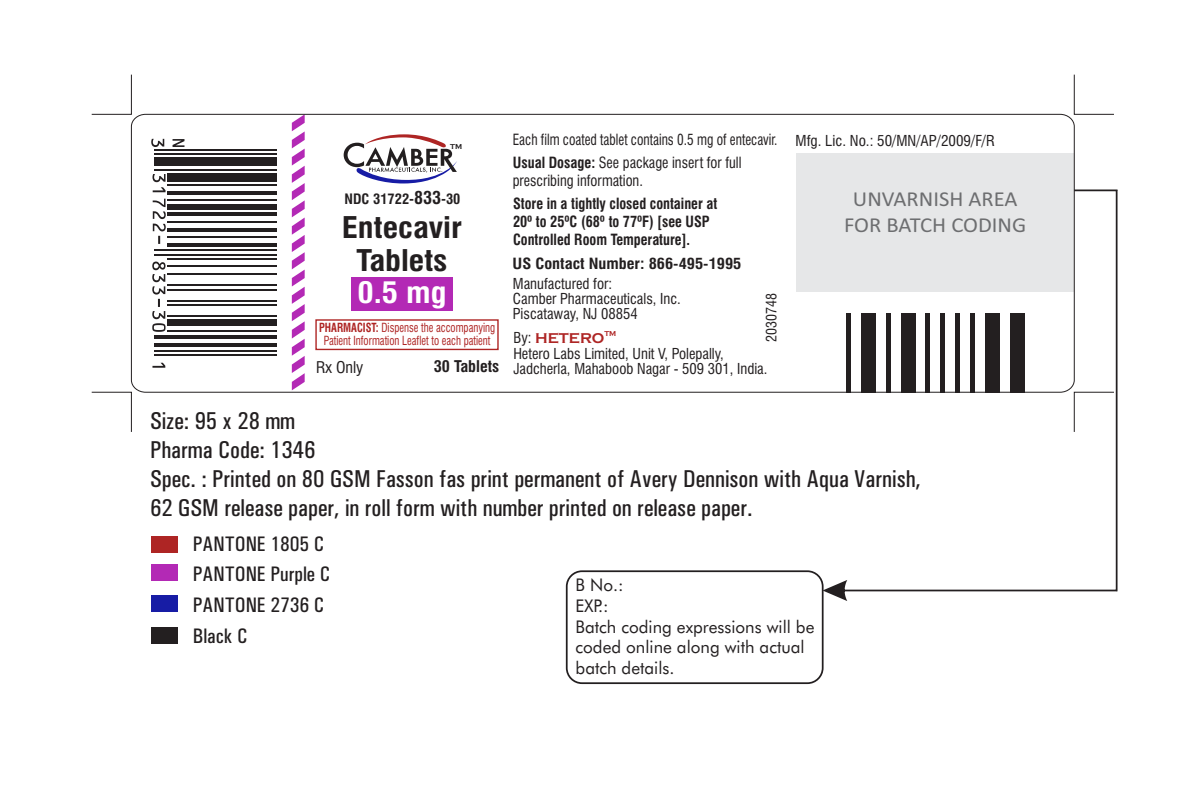
<style>
.page{position:relative;width:1191px;height:794px;background:#fff}
.page>*{position:absolute;margin:0;border:0;box-sizing:border-box;transform-origin:0 0}
.t1{font:700 condensed 29.05px/32.2px "Swiss 721 BT";color:#231f20;text-align:center;scale:1.12 1}
.t2{font:700 condensed 29.05px "Swiss 721 BT";color:#fff;scale:1.12 1}
.t3{font:500 24.5px/29.1px "Univers Condensed";color:#231f20}
.t4{font:21.35px/26.2px "Calibri";color:#6d6e70;text-align:center;scale:1.05 1}
.t5{font:500 21px/30.4px "Univers Condensed";color:#231f20}
.t6{font:17.5px/21px "Futura BT";color:#231f20}
.t7{font:700 condensed 15.75px "Swiss 721 BT";color:#231f20}
.t8{font:condensed 15.75px "Swiss 721 BT";color:#231f20}
.t9{font:700 condensed 15.05px/18.2px "Swiss 721 BT";color:#231f20;scale:.95 1}
.t10{font:condensed 15.05px/18.2px "Swiss 721 BT";color:#231f20;scale:.96 1}
.t11{font:condensed 15.05px "Swiss 721 BT";color:#231f20;scale:.89 1}
.t12{font:700 condensed 15.05px "Swiss 721 BT";color:#231f20;scale:1.09 1}
.t13{font:condensed 14.7px/15px "Swiss 721 BT";color:#231f20}
.t14{font:700 14.7px "Copperplate Gothic";color:#ae2524}
.t15{font:700 condensed 14px "Swiss 721 BT";color:#231f20}
.t16{font:condensed 14px "Swiss 721 BT";color:#231f20}
.t17{font:condensed 12.25px/13.3px "Swiss 721 BT";color:#ae2524;text-align:center;scale:.87 1}
.t18{font:700 7.35px "Copperplate Gothic";color:#231f20}
.t19{font:700 7.35px "Copperplate Gothic";color:#ae2524}
.s1{font-size:14.7px}
.s2{font-size:17.5px}
.s3{font-weight:700}
.s4{font-family:"Swiss 721 BT";font-weight:400;font-stretch:condensed;color:#231f20}
</style>
<div class="page">
<svg style="left:822px;top:189px;width:295px;height:412px"></svg>
<div style="left:566px;top:570px;width:257px;height:114px;border:2px solid #231f20;border-radius:15px"></div>
<svg style="left:1073px;top:391px;width:41px;height:42px"></svg>
<svg style="left:91px;top:391px;width:41px;height:41px"></svg>
<svg style="left:91px;top:74px;width:41px;height:41px"></svg>
<svg style="left:1073px;top:74px;width:41px;height:41px"></svg>
<svg style="left:292px;top:116px;width:13px;height:274px"></svg>
<div style="left:315px;top:319px;width:184px;height:31px;border:1px solid #ae2524"></div>
<div style="left:351px;top:277px;width:101px;height:33px;background:#b329b5"></div>
<svg style="left:344px;top:134px;width:113px;height:50px"></svg>
<div style="left:796px;top:153px;width:278px;height:139px;background:#e6e7e8"></div>
<div style="left:151px;top:536px;width:27px;height:17px;background:#ae2524"></div>
<div style="left:151px;top:564px;width:27px;height:16px;background:#b329b5"></div>
<div style="left:151px;top:595px;width:27px;height:16px;background:#171ca5"></div>
<div style="left:151px;top:627px;width:27px;height:17px;background:#231f20"></div>
<svg style="left:151px;top:139px;width:33px;height:8px"></svg>
<svg style="left:152px;top:174px;width:14px;height:194px"></svg>
<hr style="left:154px;top:149px;width:123px;height:2px;background:#231f20">
<hr style="left:154px;top:153px;width:123px;height:2px;background:#231f20">
<div style="left:154px;top:158px;width:123px;height:8px;background:#231f20"></div>
<hr style="left:154px;top:169px;width:123px;height:1px;background:#231f20">
<div style="left:167px;top:173px;width:110px;height:8px;background:#231f20"></div>
<hr style="left:167px;top:184px;width:110px;height:2px;background:#231f20">
<hr style="left:167px;top:191px;width:110px;height:3px;background:#231f20">
<hr style="left:167px;top:199px;width:110px;height:2px;background:#231f20">
<div style="left:167px;top:204px;width:110px;height:6px;background:#231f20"></div>
<hr style="left:167px;top:212px;width:110px;height:4px;background:#231f20">
<hr style="left:167px;top:221px;width:110px;height:2px;background:#231f20">
<hr style="left:167px;top:228px;width:110px;height:3px;background:#231f20">
<hr style="left:167px;top:236px;width:110px;height:2px;background:#231f20">
<hr style="left:167px;top:243px;width:110px;height:4px;background:#231f20">
<hr style="left:154px;top:250px;width:123px;height:1px;background:#231f20">
<hr style="left:154px;top:254px;width:123px;height:1px;background:#231f20">
<hr style="left:167px;top:258px;width:110px;height:2px;background:#231f20">
<hr style="left:167px;top:265px;width:110px;height:1px;background:#231f20">
<hr style="left:167px;top:273px;width:110px;height:2px;background:#231f20">
<hr style="left:167px;top:284px;width:110px;height:2px;background:#231f20">
<hr style="left:167px;top:289px;width:110px;height:1px;background:#231f20">
<hr style="left:167px;top:300px;width:110px;height:1px;background:#231f20">
<hr style="left:167px;top:304px;width:110px;height:2px;background:#231f20">
<hr style="left:167px;top:315px;width:110px;height:2px;background:#231f20">
<div style="left:167px;top:319px;width:110px;height:6px;background:#231f20"></div>
<hr style="left:167px;top:330px;width:110px;height:2px;background:#231f20">
<hr style="left:154px;top:335px;width:123px;height:3px;background:#231f20">
<hr style="left:154px;top:343px;width:123px;height:4px;background:#231f20">
<hr style="left:154px;top:350px;width:123px;height:2px;background:#231f20">
<hr style="left:154px;top:354px;width:123px;height:2px;background:#231f20">
<div style="left:846px;top:313px;width:5px;height:79px;background:#231f20"></div>
<div style="left:885px;top:313px;width:5px;height:79px;background:#231f20"></div>
<div style="left:861px;top:313px;width:14px;height:79px;background:#231f20"></div>
<div style="left:925px;top:313px;width:5px;height:79px;background:#231f20"></div>
<div style="left:900px;top:313px;width:15px;height:79px;background:#231f20"></div>
<div style="left:940px;top:313px;width:5px;height:79px;background:#231f20"></div>
<div style="left:955px;top:313px;width:5px;height:79px;background:#231f20"></div>
<div style="left:970px;top:313px;width:5px;height:79px;background:#231f20"></div>
<div style="left:985px;top:313px;width:14px;height:79px;background:#231f20"></div>
<div style="left:1009px;top:313px;width:15px;height:79px;background:#231f20"></div>
<p class="t18" style="left:450px;top:143px;width:14px">TM</p>
<p class="t15" style="left:344px;top:193px;width:117px">NDC 31722<span class="s1">-</span><span class="s2">833</span><span class="s1">-</span>30</p>
<p class="t1" style="left:342px;top:215px;width:109px">Entecavir<br>Tablets</p>
<p class="t2" style="left:357px;top:281px;width:81px">0.5 mg</p>
<p class="t17" style="left:319px;top:322px;width:204px"><span class="s3">PHARMACIST:</span> Dispense the accompanying<br>Patient Information Leaflet to each patient</p>
<p class="t8" style="left:316px;top:360px;width:49px">Rx Only</p>
<p class="t7" style="left:434px;top:360px;width:67px">30 Tablets</p>
<p class="t11" style="left:513px;top:133px;width:299px">Each film coated tablet contains 0.5 mg of entecavir.</p>
<p class="t10" style="left:513px;top:155px;width:240px"><span class="s3">Usual Dosage:</span> See package insert for full prescribing information.</p>
<p class="t9" style="left:513px;top:196px;width:216px">Store in a tightly closed container at<br>20º to 25ºC (68º to 77ºF) [see USP<br>Controlled Room Temperature].</p>
<p class="t12" style="left:512px;top:257px;width:211px">US Contact Number: 866-495-1995</p>
<p class="t13" style="left:513px;top:278px;width:169px">Manufactured for:<br>Camber Pharmaceuticals, Inc.<br>Piscataway, NJ 08854</p>
<p class="t16" style="left:765px;top:342px;width:50px;rotate:-90deg">2030748</p>
<p class="t14" style="left:513px;top:330px;width:92px"><span class="s4">By:</span> HETERO</p>
<p class="t19" style="left:604px;top:329px;width:14px">TM</p>
<p class="t13" style="left:513px;top:347px;width:256px">Hetero Labs Limited, Unit V, Polepally,<br>Jadcherla, Mahaboob Nagar - 509 301, India.</p>
<p class="t13" style="left:795px;top:134px;width:201px">Mfg. Lic. No.: 50/MN/AP/2009/F/R</p>
<p class="t4" style="left:844px;top:187px;width:175px">UNVARNISH AREA<br>FOR BATCH CODING</p>
<p class="t3" style="left:150px;top:408px;width:772px">Size: 95 x 28 mm<br>Pharma Code: 1346<br>Spec. : Printed on 80 GSM Fasson fas print permanent of Avery Dennison with Aqua Varnish, 62 GSM release paper, in roll form with number printed on release paper.</p>
<p class="t5" style="left:193px;top:530px;width:139px">PANTONE 1805 C<br>PANTONE Purple C<br>PANTONE 2736 C<br>Black C</p>
<p class="t6" style="left:575px;top:575px;width:240px">B No.:<br>EXP.:<br>Batch coding expressions will be coded online along with actual batch details.</p>
</div>
